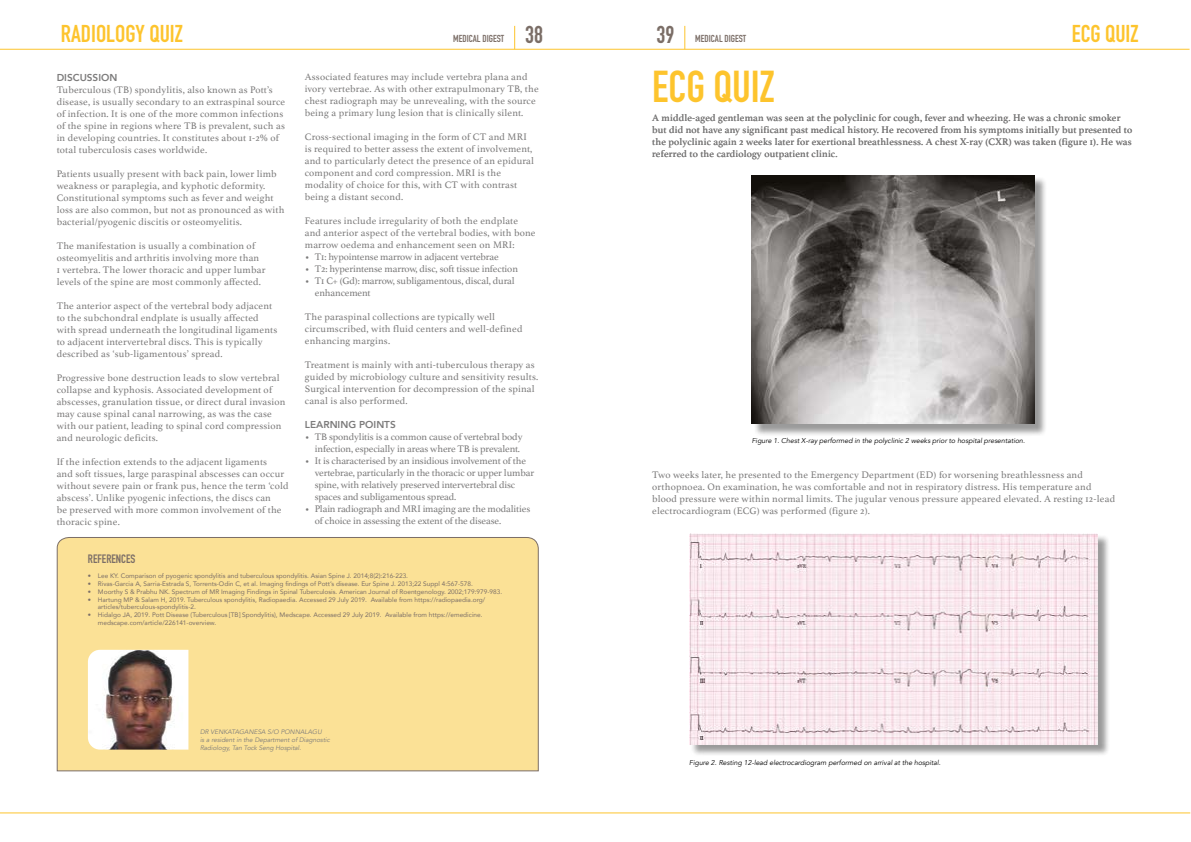
<style>
.page{position:relative;width:1191px;height:842px;background:#fff}
.page>*{position:absolute;margin:0;border:0;box-sizing:border-box;transform-origin:0 0}
.t1{font:700 44px "DIN Condensed";color:#fdc42d}
.t2{font:700 24px "DIN Condensed";color:#fdc42d}
.t3{font:700 24px "DIN Condensed";color:#7b6e67}
.t4{font:700 12px "DIN Condensed";color:#7b6e67}
.t5{font:10px/12px "Athelas";letter-spacing:.02em;color:#7c7b7b}
.t6{font:10px/12px "Athelas";letter-spacing:-.01em;color:#7c7b7b}
.t7{font:700 10px "DIN Condensed";color:#7b6e67}
.t8{font:800 10px "Avenir";color:#7c7b7b}
.t9{font:italic 7px "Avenir";color:#000}
.t10{font:6.5px/7.8px "Avenir";color:#7b6e67}
.t11{font:italic 6.5px/7.8px "Avenir";color:#7c7b7b}
</style>
<div class="page">
<div style="left:57px;top:537px;width:482px;height:234px;background:#fbe196"></div>
<img style="left:88px;top:650px;width:100px;height:100px">
<svg style="left:514px;top:26px;width:1px;height:23px"></svg>
<hr style="left:0;top:49px;width:1189px;height:1px;background:#fdc42d">
<svg style="left:684px;top:26px;width:1px;height:23px"></svg>
<hr style="left:0;top:813px;width:1190px;height:1px;background:#fdc42d">
<div style="left:753px;top:177px;width:294px;height:259px;background:#000;opacity:.4"></div>
<img style="left:751px;top:175px;width:283px;height:249px">
<div style="left:691px;top:535px;width:419px;height:222px;background:#000;opacity:.4"></div>
<img style="left:689px;top:533px;width:408px;height:211px">
<h2 class="t2" style="left:61px;top:17px;width:123px">RADIOLOGY QUIZ</h2>
<p class="t7" style="left:453px;top:32px;width:52px">MEDICAL DIGEST</p>
<h2 class="t3" style="left:525px;top:18px;width:19px">38</h2>
<h2 class="t3" style="left:656px;top:18px;width:19px">39</h2>
<p class="t7" style="left:695px;top:32px;width:52px">MEDICAL DIGEST</p>
<h2 class="t2" style="left:1071px;top:17px;width:68px">ECG QUIZ</h2>
<p class="t8" style="left:57px;top:70px;width:62px">DISCUSSION</p>
<p class="t5" style="left:57px;top:83px;width:230px">Tuberculous (TB) spondylitis, also known as Pott’s disease, is usually secondary to an extraspinal source of infection. It is one of the more common infections of the spine in regions where TB is prevalent, such as in developing countries. It constitutes about 1-2% of total tuberculosis cases worldwide.</p>
<p class="t5" style="left:57px;top:167px;width:229px">Patients usually present with back pain, lower limb weakness or paraplegia, and kyphotic deformity.<br>Constitutional symptoms such as fever and weight loss are also common, but not as pronounced as with bacterial/pyogenic discitis or osteomyelitis.</p>
<p class="t5" style="left:57px;top:239px;width:210px">The manifestation is usually a combination of osteomyelitis and arthritis involving more than<br>1 vertebra. The lower thoracic and upper lumbar levels of the spine are most commonly affected.</p>
<p class="t5" style="left:57px;top:299px;width:222px">The anterior aspect of the vertebral body adjacent to the subchondral endplate is usually affected with spread underneath the longitudinal ligaments to adjacent intervertebral discs. This is typically described as ‘sub-ligamentous’ spread.</p>
<p class="t5" style="left:57px;top:371px;width:230px">Progressive bone destruction leads to slow vertebral collapse and kyphosis. Associated development of abscesses, granulation tissue, or direct dural invasion may cause spinal canal narrowing, as was the case with our patient, leading to spinal cord compression and neurologic deficits.</p>
<p class="t5" style="left:57px;top:455px;width:233px">If the infection extends to the adjacent ligaments<br>and soft tissues, large paraspinal abscesses can occur without severe pain or frank pus, hence the term ‘cold abscess’. Unlike pyogenic infections, the discs can<br>be preserved with more common involvement of the thoracic spine.</p>
<h1 class="t1" style="left:652px;top:57px;width:124px">ECG QUIZ</h1>
<p class="t5" style="left:305px;top:70px;width:235px">Associated features may include vertebra plana and ivory vertebrae. As with other extrapulmonary TB, the chest radiograph may be unrevealing, with the source being a primary lung lesion that is clinically silent.</p>
<p class="t5" style="left:305px;top:130px;width:231px">Cross-sectional imaging in the form of CT and MRI is required to better assess the extent of involvement, and to particularly detect the presence of an epidural component and cord compression. MRI is the modality of choice for this, with CT with contrast being a distant second.</p>
<p class="t5" style="left:305px;top:214px;width:232px">Features include irregularity of both the endplate and anterior aspect of the vertebral bodies, with bone marrow oedema and enhancement seen on MRI:</p>
<p class="t6" style="left:305px;top:250px;width:195px">• T1: hypointense marrow in adjacent vertebrae</p>
<p class="t6" style="left:305px;top:262px;width:215px">• T2: hyperintense marrow, disc, soft tissue infection</p>
<p class="t6" style="left:315px;top:274px;width:201px;text-indent:-10px">• T1 C+ (Gd): marrow, subligamentous, discal, dural enhancement</p>
<p class="t5" style="left:305px;top:310px;width:219px">The paraspinal collections are typically well circumscribed, with fluid centers and well-defined enhancing margins.</p>
<p class="t5" style="left:305px;top:358px;width:235px">Treatment is mainly with anti-tuberculous therapy as guided by microbiology culture and sensitivity results.<br>Surgical intervention for decompression of the spinal canal is also performed.</p>
<p class="t8" style="left:305px;top:416px;width:92px">LEARNING POINTS</p>
<p class="t6" style="left:305px;top:430px;width:219px;text-align:right">• TB spondylitis is a common cause of vertebral body infection, especially in areas where TB is prevalent.</p>
<p class="t6" style="left:315px;top:454px;width:221px;text-indent:-10px">• It is characterised by an insidious involvement of the vertebrae, particularly in the thoracic or upper lumbar spine, with relatively preserved intervertebral disc spaces and subligamentous spread.</p>
<p class="t6" style="left:315px;top:502px;width:217px;text-indent:-10px">• Plain radiograph and MRI imaging are the modalities of choice in assessing the extent of the disease.</p>
<p class="t5" style="left:652px;top:112px;width:481px">A middle-aged gentleman was seen at the polyclinic for cough, fever and wheezing. He was a chronic smoker but did not have any significant past medical history. He recovered from his symptoms initially but presented to the polyclinic again 2 weeks later for exertional breathlessness. A chest X-ray (CXR) was taken (figure 1). He was referred to the cardiology outpatient clinic.</p>
<p class="t9" style="left:751px;top:436px;width:275px">Figure 1. Chest X-ray performed in the polyclinic 2 weeks prior to hospital presentation.</p>
<p class="t5" style="left:652px;top:468px;width:464px">Two weeks later, he presented to the Emergency Department (ED) for worsening breathlessness and orthopnoea. On examination, he was comfortable and not in respiratory distress. His temperature and blood pressure were within normal limits. The jugular venous pressure appeared elevated. A resting 12-lead electrocardiogram (ECG) was performed (figure 2).</p>
<p class="t4" style="left:88px;top:550px;width:49px">REFERENCES</p>
<p class="t10" style="left:88px;top:572px;width:322px">• Lee KY. Comparison of pyogenic spondylitis and tuberculous spondylitis. Asian Spine J. 2014;8(2):216-223.</p>
<p class="t10" style="left:88px;top:580px;width:386px">• Rivas-Garcia A, Sarria-Estrada S, Torrents-Odin C, et al. Imaging findings of Pott’s disease. Eur Spine J. 2013;22 Suppl 4:567-578.</p>
<p class="t10" style="left:88px;top:587px;width:416px">• Moorthy S &amp; Prabhu NK. Spectrum of MR Imaging Findings in Spinal Tuberculosis. American Journal of Roentgenology. 2002;179:979-983.</p>
<p class="t10" style="left:98px;top:595px;width:389px;text-indent:-10px">• Hartung MP &amp; Salam H, 2019. Tuberculous spondylitis, Radiopaedia. Accessed 29 July 2019. Available from https://radiopaedia.org/ articles/tuberculous-spondylitis-2.</p>
<p class="t10" style="left:98px;top:611px;width:386px;text-indent:-10px">• Hidalgo JA, 2019. Pott Disease (Tuberculous [TB] Spondylitis), Medscape. Accessed 29 July 2019. Available from https://emedicine. medscape.com/article/226141-overview.</p>
<p class="t11" style="left:200px;top:728px;width:131px">DR VENKATAGANESA S/O PONNALAGU<br>is a resident in the Department of Diagnostic<br>Radiology, Tan Tock Seng Hospital.</p>
<p class="t9" style="left:689px;top:758px;width:253px">Figure 2. Resting 12-lead electrocardiogram performed on arrival at the hospital.</p>
</div>
